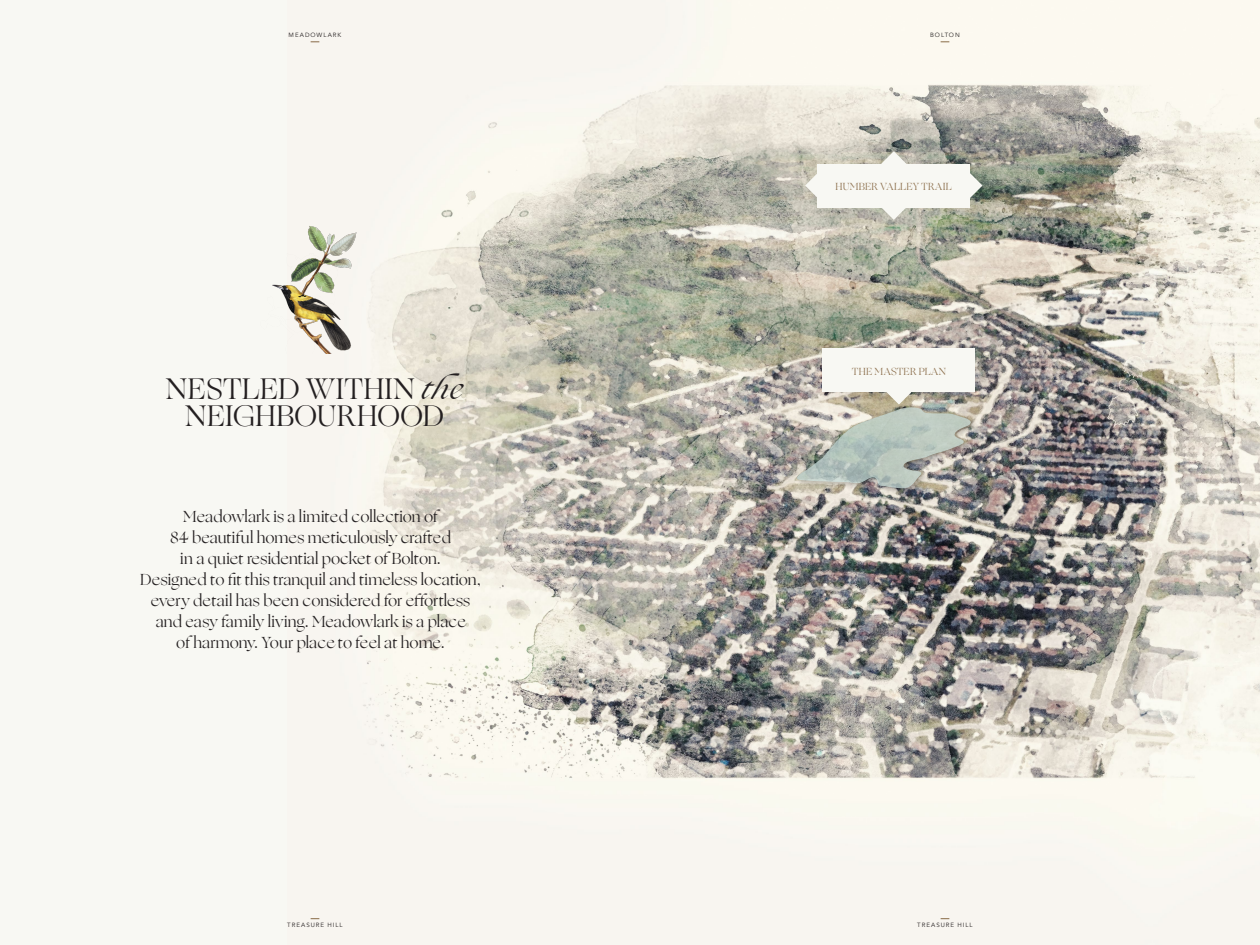
<style>
.page{position:relative;width:1260px;height:945px;background:#f8f8f3}
.page>*{position:absolute;margin:0;border:0;box-sizing:border-box;transform-origin:0 0}
.t1{font:29.22px "Ogg";letter-spacing:.005em;color:#231f20}
.t2{font:15.75px/21px "Ogg";letter-spacing:.005em;color:#231f20;text-align:center}
.t3{font:10.15px "Ogg";letter-spacing:.015em;color:#8c6f4c}
.t4{font:6.12px "Avenir";letter-spacing:.16em;color:#231f20}
.s1{font-style:italic}
</style>
<div class="page">
<img style="left:310px;top:41px;width:950px;height:879px">
<div style="left:818px;top:164px;width:152px;height:43px;background:#f8f8f3"></div>
<div style="left:823px;top:348px;width:152px;height:44px;background:#f8f8f3"></div>
<svg style="left:881px;top:207px;width:25px;height:13px"></svg>
<svg style="left:970px;top:173px;width:12px;height:25px"></svg>
<svg style="left:805px;top:173px;width:13px;height:25px"></svg>
<svg style="left:881px;top:151px;width:25px;height:13px"></svg>
<img style="left:272px;top:220px;width:157px;height:133px">
<div style="left:795px;top:406px;width:183px;height:89px;background:#231f20;opacity:.34"></div>
<svg style="left:794px;top:380px;width:179px;height:109px;background:#bcbfb6"></svg>
<p class="t4" style="left:289px;top:32px;width:54px">MEADOWLARK</p>
<p class="t4" style="left:930px;top:32px;width:31px">BOLTON</p>
<p class="t1" style="left:166px;top:369px;width:299px">NESTLED WITHIN <span class="s1">the</span></p>
<p class="t1" style="left:186px;top:397px;width:260px">NEIGHBOURHOOD</p>
<p class="t2" style="left:183px;top:507px;width:256px">Meadowlark is a limited collection of</p>
<p class="t2" style="left:170px;top:528px;width:283px">84 beautiful homes meticulously crafted</p>
<p class="t2" style="left:180px;top:549px;width:262px">in a quiet residential pocket of Bolton.</p>
<p class="t2" style="left:140px;top:570px;width:342px">Designed to fit this tranquil and timeless location, every detail has been considered for effortless and easy family living. Meadowlark is a place<br>of harmony. Your place to feel at home.</p>
<p class="t3" style="left:835px;top:180px;width:118px">HUMBER VALLEY TRAIL</p>
<p class="t3" style="left:852px;top:365px;width:96px">THE MASTER PLAN</p>
<p class="t4" style="left:287px;top:921px;width:57px">TREASURE HILL</p>
<p class="t4" style="left:917px;top:921px;width:57px">TREASURE HILL</p>
</div>
